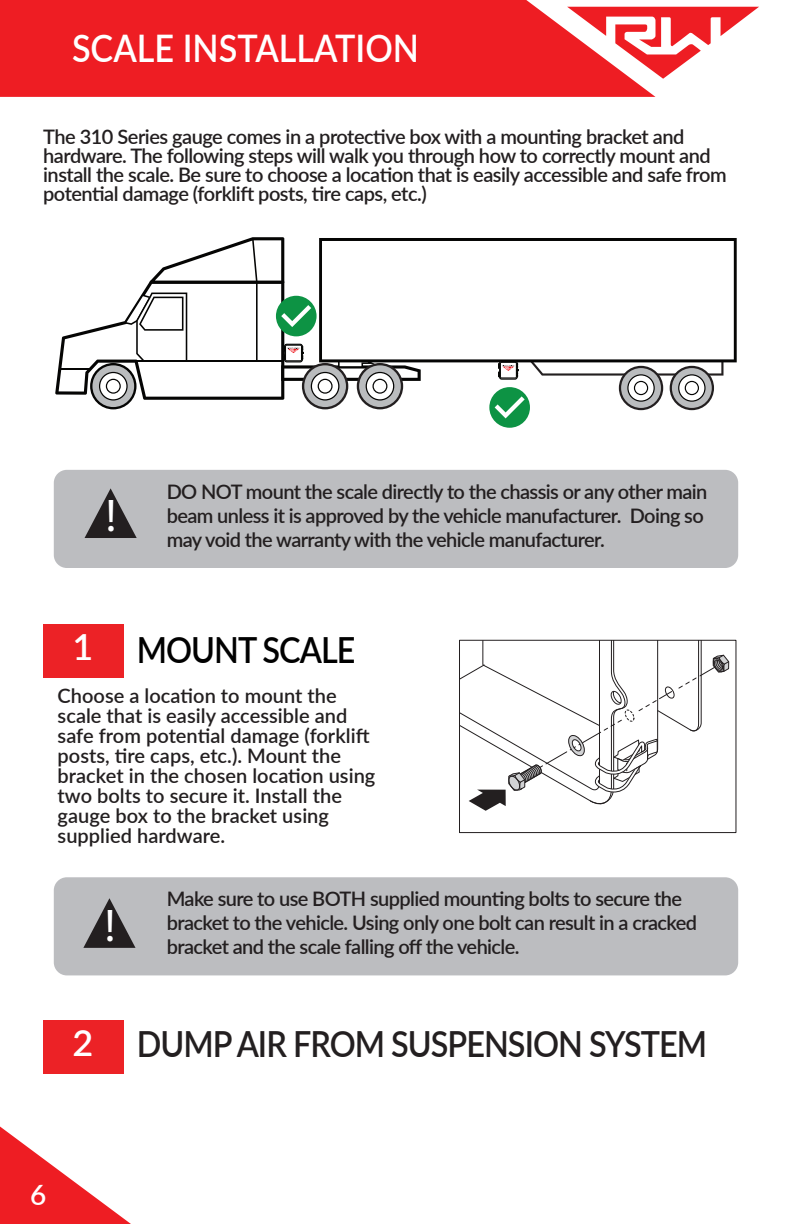
<style>
.page{position:relative;width:792px;height:1224px;background:#fff}
.page>*{position:absolute;margin:0;border:0;box-sizing:border-box;transform-origin:0 0}
.t1{font:46px "Myriad Pro";color:#fff}
.t2{font:600 38px "Lato";color:#fff;scale:.9 1}
.t3{font:600 36px "Lato";letter-spacing:-.03em;color:#231f20;scale:.9 1}
.t4{font:600 36px "Lato";letter-spacing:-.03em;color:#000;scale:.9 1}
.t5{font:600 36px "Lato";color:#fff}
.t6{font:600 28px "Lato";color:#fff}
.t7{font:600 20px/24px "Lato";letter-spacing:-.025em;color:#231f20}
.t8{font:600 20px/20px "Lato";color:#231f20}
.s1{color:#fff}
</style>
<div class="page">
<div style="left:54px;top:470px;width:684px;height:98px;background:#bcbdc0;border-radius:13px"></div>
<div style="left:0;top:0;width:655px;height:97px;background:#ee1d23"></div>
<svg style="left:567px;top:7px;width:192px;height:72px"></svg>
<svg style="left:0;top:1127px;width:131px;height:97px"></svg>
<div style="left:43px;top:1020px;width:80px;height:54px;background:#ec2226"></div>
<div style="left:43px;top:624px;width:80px;height:54px;background:#ec2226"></div>
<div style="left:459px;top:640px;width:277px;height:193px;border:1px solid #231f20"></div>
<svg style="left:460px;top:640px;width:270px;height:171px"></svg>
<div style="left:54px;top:877px;width:684px;height:98px;background:#bcbdc0;border-radius:13px"></div>
<svg style="left:85px;top:488px;width:52px;height:50px"></svg>
<svg style="left:83px;top:898px;width:53px;height:50px"></svg>
<svg style="left:421px;top:238px;width:316px;height:124px"></svg>
<div style="left:489px;top:387px;width:41px;height:41px;background:#0d9344;border-radius:50%"></div>
<svg style="left:495px;top:360px;width:228px;height:58px"></svg>
<svg style="left:55px;top:237px;width:366px;height:172px"></svg>
<h2 class="t2" style="left:72px;top:21px;width:387px">SCALE INSTALLATION</h2>
<p class="t7" style="left:43px;top:127px;width:685px;line-height:19px">The 310 Series gauge comes in a protective box with a mounting bracket and hardware. The following steps will walk you through how to correctly mount and install the scale. Be sure to choose a location that is easily accessible and safe from potential damage (forklift posts, tire caps, etc.)</p>
<h1 class="t1" style="left:106px;top:488px;width:12px">!</h1>
<p class="t7" style="left:167px;top:479px;width:542px">DO NOT mount the scale directly to the chassis or any other main beam unless it is approved by the vehicle manufacturer. Doing so may void the warranty with the vehicle manufacturer.</p>
<h3 class="t5" style="left:72px;top:621px;width:22px">1</h3>
<p class="t8" style="left:58px;top:685px;width:319px">Choose a location to mount the scale that is easily accessible and safe from potential damage (forklift posts, tire caps, etc.). Mount the bracket in the chosen location using two bolts to secure it. Install the gauge box to the bracket using supplied hardware.</p>
<h3 class="t4" style="left:137px;top:624px;width:244px">MOUNT SCALE</h3>
<h1 class="t1" style="left:105px;top:897px;width:12px">!</h1>
<p class="t7" style="left:167px;top:886px;width:532px">Make sure to use BOTH supplied mounting bolts to secure the bracket to the vehicle. Using only one bolt can result in a cracked bracket and the scale falling off the vehicle.</p>
<h3 class="t3" style="left:72px;top:1018px;width:707px"><span class="s1">2</span> DUMP AIR FROM SUSPENSION SYSTEM</h3>
<h3 class="t6" style="left:30px;top:1174px;width:18px">6</h3>
</div>
